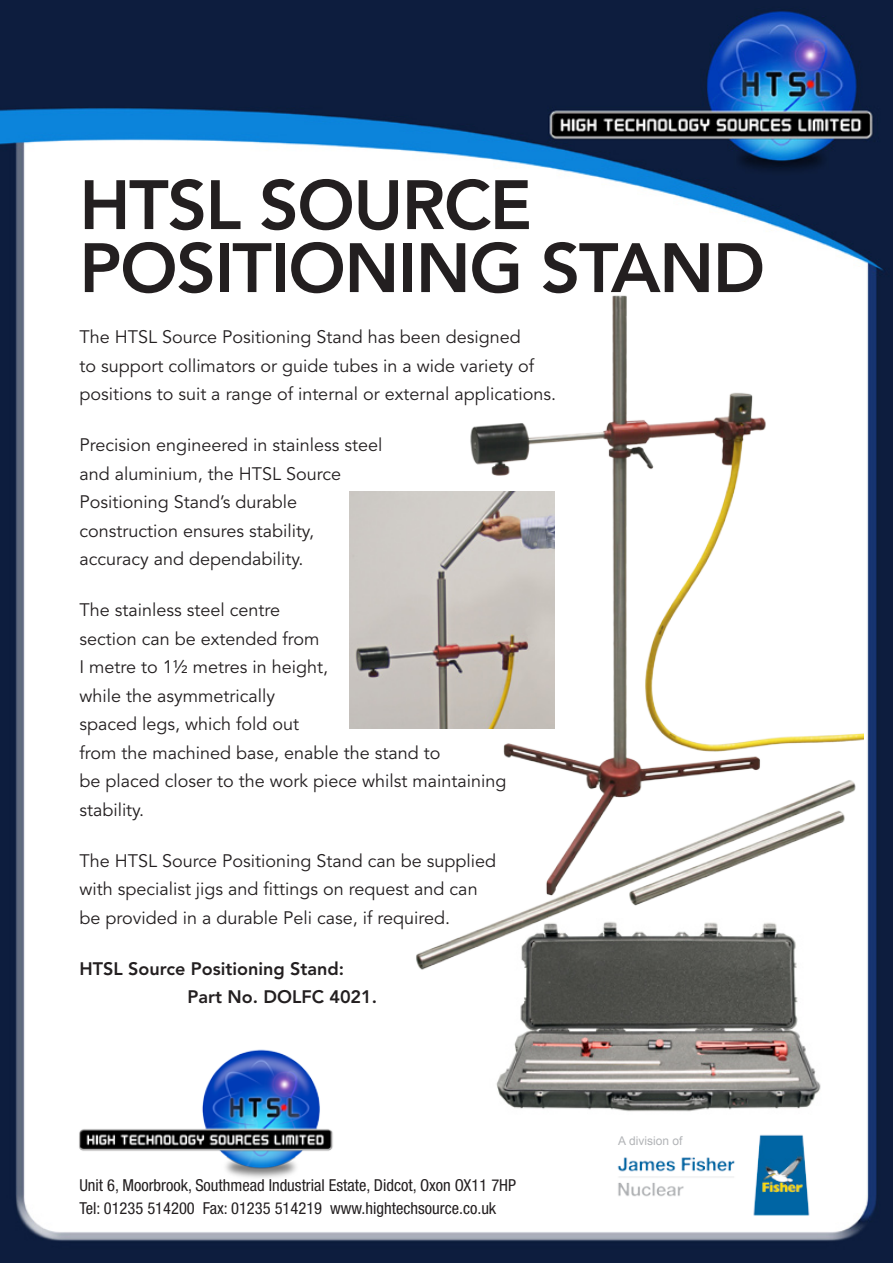
<style>
.page{position:relative;width:893px;height:1263px;background:#fff}
.page>*{position:absolute;margin:0;border:0;box-sizing:border-box;transform-origin:0 0}
.t1{font:800 69px/63px "Avenir";letter-spacing:-.02em;color:#231f20}
.t2{font:18px/28.5px "Avenir";color:#231f20}
.t3{font:800 18px/28.5px "Avenir";color:#231f20}
.t4{font:condensed 16.5px/22.5px "Helvetica Neue";color:#231f20}
.t5{font:12px "Arial";color:#b2b4b7}
</style>
<div class="page">
<img style="left:0;top:0;width:893px;height:1263px">
<img style="left:490px;top:991px;width:335px;height:123px">
<img style="left:71px;top:1047px;width:284px;height:144px">
<img style="left:613px;top:1132px;width:201px;height:86px">
<img style="left:406px;top:290px;width:458px;height:701px">
<img style="left:350px;top:491px;width:204px;height:237px">
<h1 class="t1" style="left:79px;top:173px;width:687px">HTSL SOURCE<br>POSITIONING STAND</h1>
<p class="t2" style="left:79px;top:323px;width:478px">The HTSL Source Positioning Stand has been designed<br>to support collimators or guide tubes in a wide variety of positions to suit a range of internal or external applications.</p>
<p class="t2" style="left:79px;top:431px;width:304px">Precision engineered in stainless steel and aluminium, the HTSL Source Positioning Stand’s durable construction ensures stability, accuracy and dependability.</p>
<p class="t2" style="left:79px;top:596px;width:428px">The stainless steel centre<br>section can be extended from<br>I metre to 1½ metres in height,<br>while the asymmetrically<br>spaced legs, which fold out<br>from the machined base, enable the stand to<br>be placed closer to the work piece whilst maintaining stability.</p>
<p class="t2" style="left:79px;top:847px;width:418px">The HTSL Source Positioning Stand can be supplied with specialist jigs and fittings on request and can be provided in a durable Peli case, if required.</p>
<p class="t3" style="left:187px;top:954px;width:191px;text-indent:-108px">HTSL Source Positioning Stand:<br>Part No. DOLFC 4021.</p>
<p class="t4" style="left:79px;top:1174px;width:438px">Unit 6, Moorbrook, Southmead Industrial Estate, Didcot, Oxon OX11 7HP<br>Tel: 01235 514200 Fax: 01235 514219 www.hightechsource.co.uk</p>
<p class="t5" style="left:618px;top:1133px;width:66px">A division of</p>
</div>
